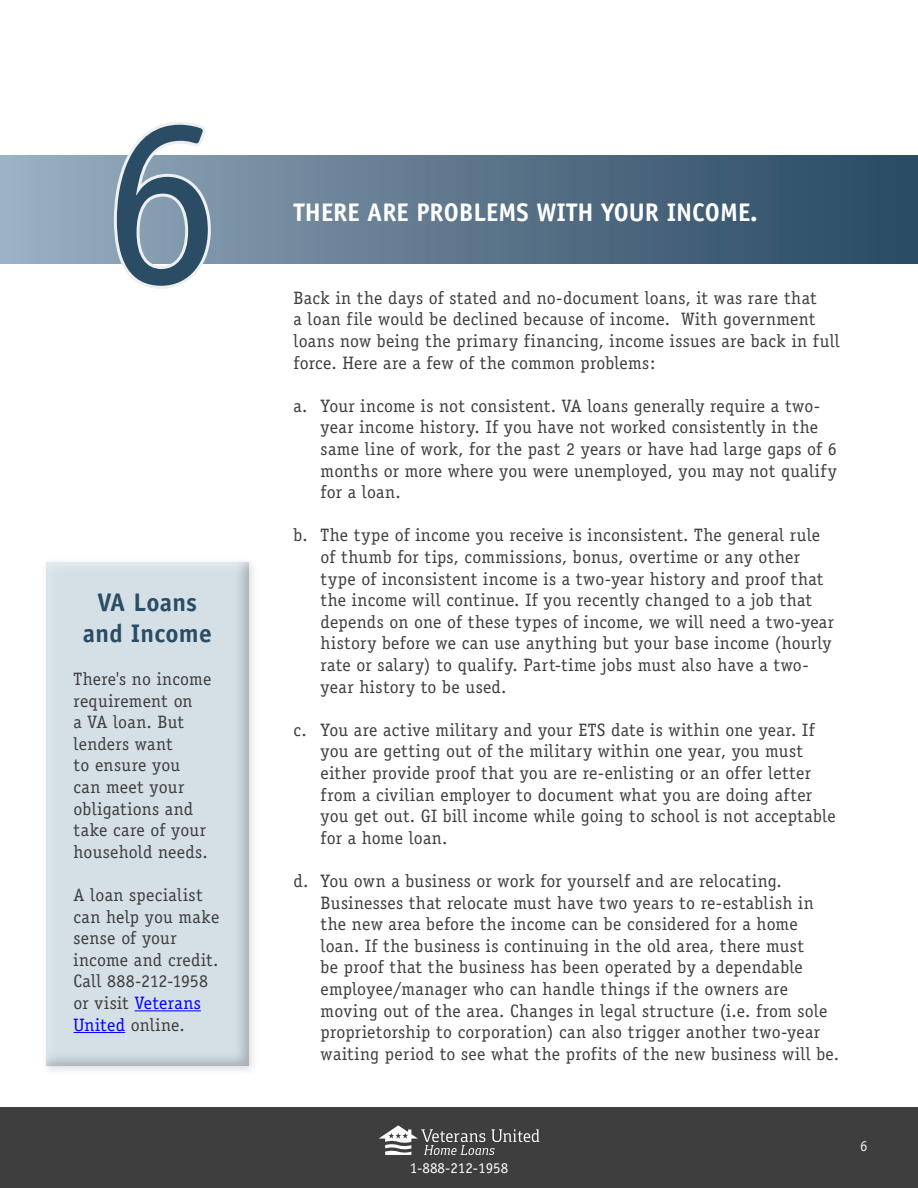
<style>
.page{position:relative;width:918px;height:1188px;background:#fff}
.page>*{position:absolute;margin:0;border:0;box-sizing:border-box;transform-origin:0 0}
.Default{font:240px "Officina Sans";color:#2a4c65}
.t1{font:700 25.5px "Officina Sans";color:#fff}
.Default-2{font:700 25.5px "Officina Sans";letter-spacing:.01em;color:#2a4c65}
.List__Number{font:18px/21.6px "Officina Serif";letter-spacing:.015em;color:#3e3e3f}
.Default-3{font:18px/21.6px "Officina Serif";letter-spacing:.015em;color:#3e3e3f}
.t2{font:15px "Officina Sans";color:#fff}
.t3{font:15px "Officina Serif";color:#edeff0}
.s1{color:#00f}
</style>
<div class="page">
<div style="left:41px;top:557px;width:218px;height:519px;background:#231f20;opacity:.15"></div>
<div style="left:44px;top:561px;width:205px;height:507px;background:#231f20;opacity:.25"></div>
<svg style="left:0;top:156px;width:918px;height:108px;background:#5a758b"></svg>
<svg style="left:111px;top:122px;width:103px;height:167px"></svg>
<hr style="left:135px;top:1010px;width:66px;height:1px;background:#00f">
<hr style="left:74px;top:1032px;width:51px;height:1px;background:#00f">
<div style="left:0;top:1107px;width:918px;height:81px;background:#3e3e3f"></div>
<svg style="left:379px;top:1125px;width:160px;height:30px"></svg>
<p class="Default" style="left:102px;top:61px;width:121px">6</p>
<p class="Default-2" style="left:98px;top:587px;width:101px">VA Loans</p>
<p class="Default-2" style="left:83px;top:617px;width:130px">and Income</p>
<p class="Default-3" style="left:74px;top:668px;width:139px">There's no income requirement on<br>a VA loan. But lenders want<br>to ensure you can meet your obligations and take care of your household needs.</p>
<p class="Default-3" style="left:74px;top:884px;width:147px">A loan specialist can help you make sense of your income and credit.<br>Call 888-212-1958 or visit <span class="s1">Veterans<br>United</span> online.</p>
<p class="t1" style="left:294px;top:196px;width:466px">THERE ARE PROBLEMS WITH YOUR INCOME.</p>
<p class="List__Number" style="left:294px;top:287px;width:548px">Back in the days of stated and no-document loans, it was rare that<br>a loan file would be declined because of income. With government loans now being the primary financing, income issues are back in full force. Here are a few of the common problems:</p>
<p class="List__Number" style="left:321px;top:395px;width:518px;text-indent:-27px">a. Your income is not consistent. VA loans generally require a two&shy;year income history. If you have not worked consistently in the same line of work, for the past 2 years or have had large gaps of 6 months or more where you were unemployed, you may not qualify for a loan.</p>
<p class="List__Number" style="left:321px;top:525px;width:515px;text-indent:-27px">b. The type of income you receive is inconsistent. The general rule of thumb for tips, commissions, bonus, overtime or any other type of inconsistent income is a two-year history and proof that the income will continue. If you recently changed to a job that depends on one of these types of income, we will need a two-year history before we can use anything but your base income (hourly rate or salary) to qualify. Part-time jobs must also have a two&shy;year history to be used.</p>
<p class="List__Number" style="left:321px;top:719px;width:517px;text-indent:-27px">c. You are active military and your ETS date is within one year. If you are getting out of the military within one year, you must either provide proof that you are re-enlisting or an offer letter from a civilian employer to document what you are doing after you get out. GI bill income while going to school is not acceptable for a home loan.</p>
<p class="List__Number" style="left:321px;top:870px;width:520px;text-indent:-27px">d. You own a business or work for yourself and are relocating.<br>Businesses that relocate must have two years to re-establish in the new area before the income can be considered for a home loan. If the business is continuing in the old area, there must<br>be proof that the business has been operated by a dependable employee/manager who can handle things if the owners are moving out of the area. Changes in legal structure (i.e. from sole proprietorship to corporation) can also trigger another two-year waiting period to see what the profits of the new business will be.</p>
<p class="t2" style="left:410px;top:1159px;width:100px">1-888-212-1958</p>
<p class="t3" style="left:860px;top:1137px;width:9px">6</p>
</div>
